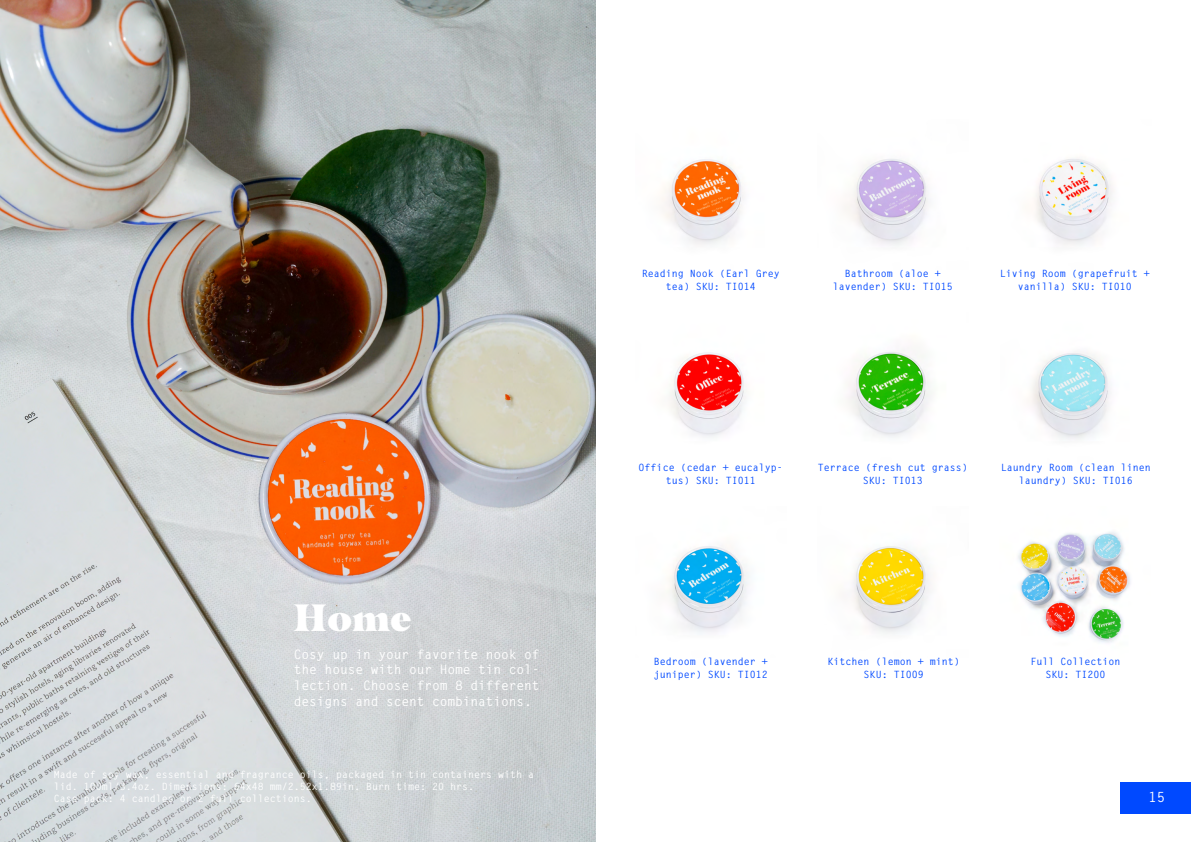
<style>
.page{position:relative;width:1191px;height:842px;background:#fff}
.page>*{position:absolute;margin:0;border:0;box-sizing:border-box;transform-origin:0 0}
.t1{font:900 38px "Masqualero";color:#fff}
.t2{font:700 14px "Letter Gothic Std";color:#fff}
.t3{font:700 13px/15.6px "Letter Gothic Std";letter-spacing:-.01em;color:#fff;text-align:justify}
.t4{font:700 10px/13px "Letter Gothic Std";color:#0049ff;text-align:center}
.t5{font:700 10px/12px "Letter Gothic Std";color:#fff}
</style>
<div class="page">
<div style="left:1120px;top:782px;width:71px;height:32px;background:#0049ff"></div>
<img style="left:0;top:0;width:595px;height:842px">
<img style="left:852px;top:546px;width:78px;height:88px">
<img style="left:844px;top:159px;width:84px;height:87px">
<img style="left:670px;top:352px;width:75px;height:85px">
<img style="left:847px;top:350px;width:85px;height:88px">
<img style="left:667px;top:546px;width:83px;height:88px">
<img style="left:1035px;top:159px;width:78px;height:86px">
<img style="left:662px;top:159px;width:81px;height:86px">
<img style="left:1018px;top:532px;width:112px;height:111px">
<img style="left:1030px;top:353px;width:80px;height:87px">
<h1 class="t1" style="left:294px;top:593px;width:119px">Home</h1>
<h3 class="t3" style="left:294px;top:647px;width:247px">Cosy up in your favorite nook of the house with our Home tin col&shy;lection. Choose from 8 different designs and scent combinations.</h3>
<p class="t5" style="left:54px;top:769px;width:481px">Made of soy wax, essential and fragrance oils, packaged in tin containers with a lid. 100ml/3.4oz. Dimensions: 64x48 mm/2.52x1.89in. Burn time: 20 hrs.<br>Case pack: 4 candles or 2 full collections.</p>
<p class="t4" style="left:642px;top:267px;width:139px">Reading Nook (Earl Grey tea) SKU: TI014</p>
<p class="t4" style="left:832px;top:267px;width:121px">Bathroom (aloe + lavender) SKU: TI015</p>
<p class="t4" style="left:999px;top:267px;width:151px">Living Room (grapefruit + vanilla) SKU: TI010</p>
<p class="t4" style="left:638px;top:461px;width:145px">Office (cedar + eucalyp&shy;tus) SKU: TI011</p>
<p class="t4" style="left:817px;top:461px;width:152px">Terrace (fresh cut grass)<br>SKU: TI013</p>
<p class="t4" style="left:1000px;top:461px;width:151px">Laundry Room (clean linen laundry) SKU: TI016</p>
<p class="t4" style="left:654px;top:655px;width:115px;text-align:left">Bedroom (lavender + juniper) SKU: TI012</p>
<p class="t4" style="left:827px;top:655px;width:133px">Kitchen (lemon + mint)<br>SKU: TI009</p>
<p class="t4" style="left:1030px;top:655px;width:91px">Full Collection<br>SKU: TI200</p>
<h2 class="t2" style="left:1148px;top:788px;width:18px">15</h2>
</div>
